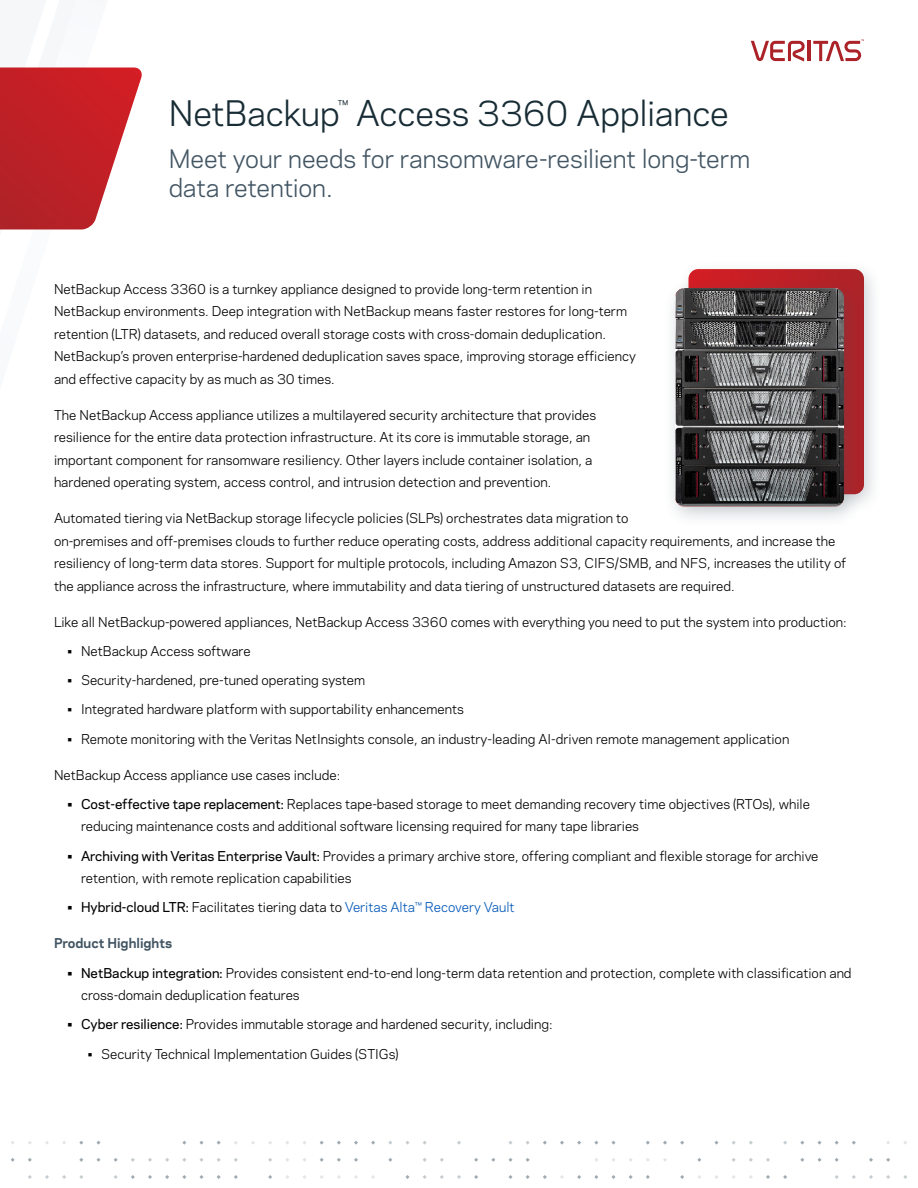
<style>
.page{position:relative;width:918px;height:1188px;background:#fff}
.page>*{position:absolute;margin:0;border:0;box-sizing:border-box;transform-origin:0 0}
.t1{font:33px "Polaris";letter-spacing:-.005em;color:#182c35}
.t2{font:24px/28.8px "Polaris";letter-spacing:-.005em;color:#425563}
.Body_Copy{font:12.75px/22.5px "Polaris";color:#000}
.t3{font:12.75px "Polaris";color:#0057b8}
.Paragraph_Subtitle{font:700 12.75px "Polaris";color:#425563}
.s1{font-weight:500}
.s2{font-weight:500;color:#000}
.s3{color:#000}
</style>
<div class="page">
<hr style="left:808px;top:41px;width:3px;height:20px;background:#ab2328">
<svg style="left:751px;top:41px;width:54px;height:21px"></svg>
<svg style="left:813px;top:39px;width:51px;height:22px"></svg>
<svg style="left:0;top:67px;width:142px;height:163px"></svg>
<svg style="left:783px;top:1175px;width:4px;height:4px"></svg>
<svg style="left:766px;top:1158px;width:4px;height:4px"></svg>
<svg style="left:766px;top:1175px;width:4px;height:4px"></svg>
<svg style="left:749px;top:1158px;width:4px;height:4px"></svg>
<svg style="left:714px;top:1141px;width:5px;height:4px"></svg>
<svg style="left:697px;top:1158px;width:4px;height:4px"></svg>
<svg style="left:680px;top:1141px;width:4px;height:4px"></svg>
<svg style="left:680px;top:1175px;width:4px;height:4px"></svg>
<svg style="left:663px;top:1141px;width:4px;height:4px"></svg>
<svg style="left:646px;top:1141px;width:4px;height:4px"></svg>
<svg style="left:646px;top:1175px;width:4px;height:4px"></svg>
<svg style="left:629px;top:1175px;width:4px;height:4px"></svg>
<svg style="left:611px;top:1141px;width:5px;height:4px"></svg>
<svg style="left:611px;top:1175px;width:5px;height:4px"></svg>
<svg style="left:594px;top:1175px;width:4px;height:4px"></svg>
<svg style="left:577px;top:1141px;width:4px;height:4px"></svg>
<svg style="left:577px;top:1175px;width:4px;height:4px"></svg>
<svg style="left:560px;top:1141px;width:4px;height:4px"></svg>
<svg style="left:560px;top:1175px;width:4px;height:4px"></svg>
<svg style="left:543px;top:1141px;width:4px;height:4px"></svg>
<svg style="left:543px;top:1175px;width:4px;height:4px"></svg>
<svg style="left:526px;top:1158px;width:4px;height:4px"></svg>
<svg style="left:526px;top:1175px;width:4px;height:4px"></svg>
<svg style="left:508px;top:1141px;width:5px;height:4px"></svg>
<svg style="left:508px;top:1158px;width:5px;height:4px"></svg>
<svg style="left:508px;top:1175px;width:5px;height:4px"></svg>
<svg style="left:491px;top:1158px;width:4px;height:4px"></svg>
<svg style="left:474px;top:1158px;width:4px;height:4px"></svg>
<svg style="left:474px;top:1175px;width:4px;height:4px"></svg>
<svg style="left:457px;top:1141px;width:4px;height:4px"></svg>
<svg style="left:457px;top:1175px;width:4px;height:4px"></svg>
<svg style="left:440px;top:1158px;width:4px;height:4px"></svg>
<svg style="left:440px;top:1175px;width:4px;height:4px"></svg>
<svg style="left:423px;top:1175px;width:4px;height:4px"></svg>
<svg style="left:405px;top:1141px;width:5px;height:4px"></svg>
<svg style="left:405px;top:1175px;width:5px;height:4px"></svg>
<svg style="left:388px;top:1158px;width:4px;height:4px"></svg>
<svg style="left:371px;top:1141px;width:4px;height:4px"></svg>
<svg style="left:354px;top:1141px;width:4px;height:4px"></svg>
<svg style="left:354px;top:1158px;width:4px;height:4px"></svg>
<svg style="left:354px;top:1175px;width:4px;height:4px"></svg>
<svg style="left:337px;top:1141px;width:4px;height:4px"></svg>
<svg style="left:337px;top:1158px;width:4px;height:4px"></svg>
<svg style="left:320px;top:1158px;width:4px;height:4px"></svg>
<svg style="left:268px;top:1158px;width:4px;height:4px"></svg>
<svg style="left:268px;top:1175px;width:4px;height:4px"></svg>
<svg style="left:234px;top:1158px;width:4px;height:4px"></svg>
<svg style="left:234px;top:1175px;width:4px;height:4px"></svg>
<svg style="left:217px;top:1175px;width:4px;height:4px"></svg>
<svg style="left:199px;top:1141px;width:5px;height:4px"></svg>
<svg style="left:199px;top:1158px;width:5px;height:4px"></svg>
<svg style="left:199px;top:1175px;width:5px;height:4px"></svg>
<svg style="left:182px;top:1175px;width:4px;height:4px"></svg>
<svg style="left:165px;top:1158px;width:4px;height:4px"></svg>
<svg style="left:165px;top:1175px;width:4px;height:4px"></svg>
<svg style="left:148px;top:1158px;width:4px;height:4px"></svg>
<svg style="left:148px;top:1175px;width:4px;height:4px"></svg>
<svg style="left:131px;top:1158px;width:4px;height:4px"></svg>
<svg style="left:131px;top:1175px;width:4px;height:4px"></svg>
<svg style="left:114px;top:1158px;width:4px;height:4px"></svg>
<svg style="left:114px;top:1175px;width:4px;height:4px"></svg>
<svg style="left:96px;top:1141px;width:5px;height:4px"></svg>
<svg style="left:96px;top:1158px;width:5px;height:4px"></svg>
<svg style="left:79px;top:1158px;width:4px;height:4px"></svg>
<svg style="left:79px;top:1175px;width:4px;height:4px"></svg>
<svg style="left:62px;top:1175px;width:4px;height:4px"></svg>
<svg style="left:45px;top:1175px;width:4px;height:4px"></svg>
<svg style="left:28px;top:1158px;width:4px;height:4px"></svg>
<svg style="left:28px;top:1175px;width:4px;height:4px"></svg>
<svg style="left:11px;top:1158px;width:4px;height:4px"></svg>
<svg style="left:903px;top:1175px;width:4px;height:4px"></svg>
<svg style="left:886px;top:1158px;width:4px;height:4px"></svg>
<svg style="left:886px;top:1175px;width:4px;height:4px"></svg>
<svg style="left:869px;top:1158px;width:4px;height:4px"></svg>
<svg style="left:869px;top:1175px;width:4px;height:4px"></svg>
<svg style="left:852px;top:1141px;width:4px;height:4px"></svg>
<svg style="left:852px;top:1175px;width:4px;height:4px"></svg>
<svg style="left:835px;top:1158px;width:4px;height:4px"></svg>
<svg style="left:835px;top:1175px;width:4px;height:4px"></svg>
<svg style="left:817px;top:1141px;width:5px;height:4px"></svg>
<svg style="left:817px;top:1158px;width:5px;height:4px"></svg>
<svg style="left:800px;top:1158px;width:4px;height:4px"></svg>
<div style="left:677px;top:260px;width:206px;height:255px;background:#425563;opacity:.25"></div>
<div style="left:663px;top:279px;width:200px;height:249px;background:#425563;opacity:.25"></div>
<svg style="left:675px;top:269px;width:189px;height:238px;background:#b53237"></svg>
<img style="left:675px;top:288px;width:169px;height:219px">
<h1 class="t1" style="left:169px;top:89px;width:562px">NetBackup<sup>™</sup> Access 3360 Appliance</h1>
<h2 class="t2" style="left:169px;top:144px;width:583px">Meet your needs for ransomware-resilient long-term data retention.</h2>
<p class="Body_Copy" style="left:54px;top:277px;width:584px">NetBackup Access 3360 is a turnkey appliance designed to provide long-term retention in NetBackup environments. Deep integration with NetBackup means faster restores for long-term retention (LTR) datasets, and reduced overall storage costs with cross-domain deduplication.<br>NetBackup’s proven enterprise-hardened deduplication saves space, improving storage efficiency and effective capacity by as much as 30 times.</p>
<p class="Body_Copy" style="left:54px;top:403px;width:544px">The NetBackup Access appliance utilizes a multilayered security architecture that provides resilience for the entire data protection infrastructure. At its core is immutable storage, an important component for ransomware resiliency. Other layers include container isolation, a hardened operating system, access control, and intrusion detection and prevention.</p>
<p class="Body_Copy" style="left:54px;top:506px;width:794px">Automated tiering via NetBackup storage lifecycle policies (SLPs) orchestrates data migration to<br>on-premises and off-premises clouds to further reduce operating costs, address additional capacity requirements, and increase the resiliency of long-term data stores. Support for multiple protocols, including Amazon S3, CIFS/SMB, and NFS, increases the utility of the appliance across the infrastructure, where immutability and data tiering of unstructured datasets are required.</p>
<p class="Body_Copy" style="left:54px;top:610px;width:794px">Like all NetBackup-powered appliances, NetBackup Access 3360 comes with everything you need to put the system into production:</p>
<p class="Body_Copy" style="left:68px;top:639px;width:185px">• NetBackup Access software</p>
<p class="Body_Copy" style="left:68px;top:668px;width:299px">• Security-hardened, pre-tuned operating system</p>
<p class="Body_Copy" style="left:68px;top:698px;width:398px">• Integrated hardware platform with supportability enhancements</p>
<p class="Body_Copy" style="left:68px;top:727px;width:723px">• Remote monitoring with the Veritas NetInsights console, an industry-leading AI-driven remote management application</p>
<p class="Body_Copy" style="left:54px;top:763px;width:288px">NetBackup Access appliance use cases include:</p>
<p class="Body_Copy" style="left:81px;top:792px;width:731px;text-indent:-14px"><span class="s1">• Cost-effective tape replacement:</span> Replaces tape-based storage to meet demanding recovery time objectives (RTOs), while reducing maintenance costs and additional software licensing required for many tape libraries</p>
<p class="Body_Copy" style="left:81px;top:844px;width:739px;text-indent:-14px"><span class="s1">• Archiving with Veritas Enterprise Vault:</span> Provides a primary archive store, offering compliant and flexible storage for archive retention, with remote replication capabilities</p>
<p class="t3" style="left:68px;top:898px;width:449px"><span class="s2">• Hybrid-cloud LTR:</span> <span class="s3">Facilitates tiering data to</span> Veritas Alta™ Recovery Vault</p>
<p class="Paragraph_Subtitle" style="left:54px;top:934px;width:120px">Product Highlights</p>
<p class="Body_Copy" style="left:81px;top:961px;width:772px;text-indent:-14px"><span class="s1">• NetBackup integration:</span> Provides consistent end-to-end long-term data retention and protection, complete with classification and cross-domain deduplication features</p>
<p class="Body_Copy" style="left:68px;top:1013px;width:487px"><span class="s1">• Cyber resilience:</span> Provides immutable storage and hardened security, including:</p>
<p class="Body_Copy" style="left:88px;top:1042px;width:312px">• Security Technical Implementation Guides (STIGs)</p>
</div>
